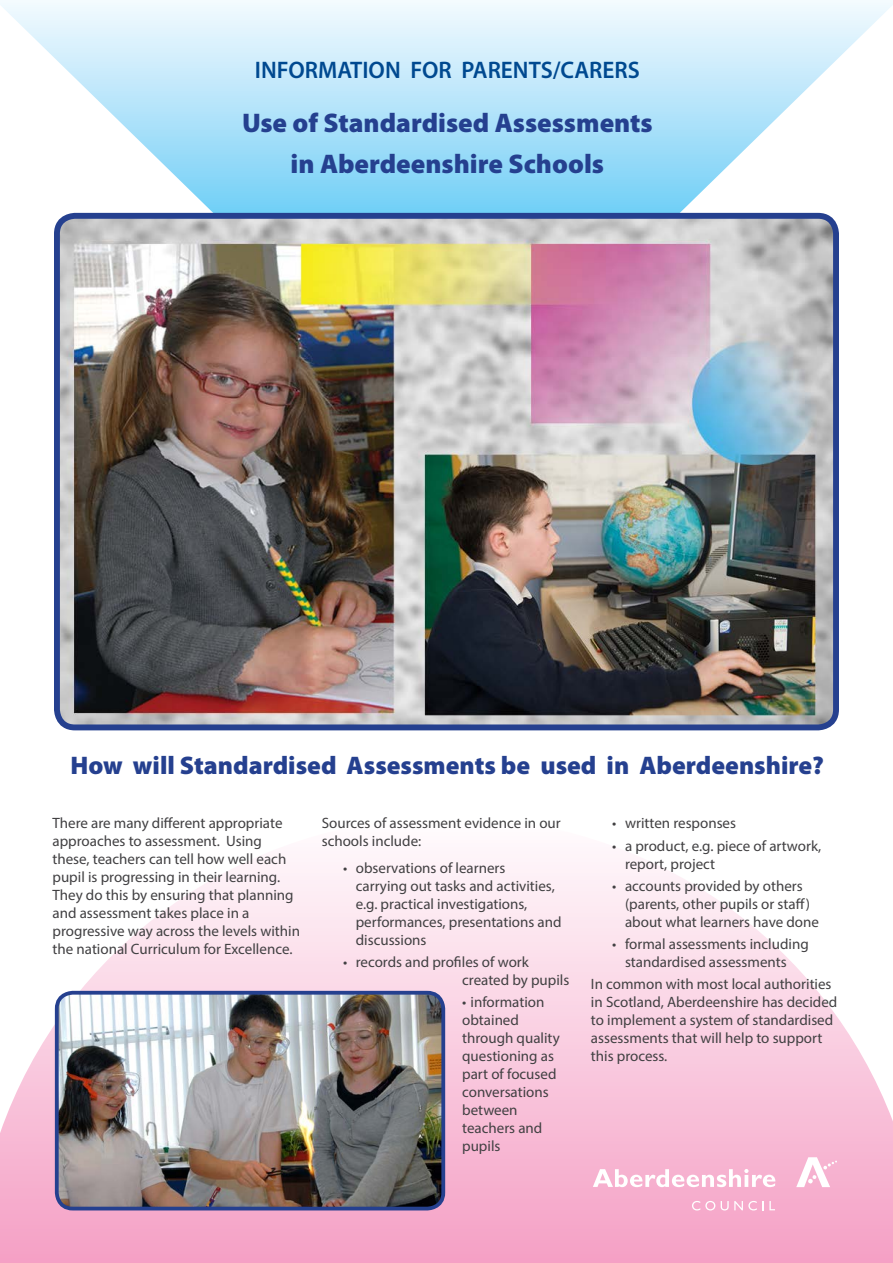
<style>
.page{position:relative;width:893px;height:1263px;background:#fff}
.page>*{position:absolute;margin:0;border:0;box-sizing:border-box;transform-origin:0 0}
.t1{font:900 27px/41px "Myriad Pro";color:#25408f;text-align:center}
.t2{font:900 25.5px "Myriad Pro";color:#25408f}
.t3{font:600 24px "Myriad Pro";color:#004990}
.t4{font:15px/18px "Myriad Pro";color:#414042}
</style>
<div class="page">
<svg style="left:0;top:858px;width:893px;height:405px"></svg>
<svg style="left:0;top:0;width:893px;height:213px"></svg>
<img style="left:61px;top:220px;width:771px;height:503px">
<div style="left:54px;top:213px;width:785px;height:517px;border:6px solid #25408f;border-radius:18px"></div>
<svg style="left:593px;top:1169px;width:182px;height:18px"></svg>
<svg style="left:692px;top:1201px;width:23px;height:9px"></svg>
<svg style="left:721px;top:1201px;width:54px;height:9px"></svg>
<svg style="left:796px;top:1157px;width:41px;height:30px"></svg>
<img style="left:57px;top:993px;width:386px;height:215px">
<div style="left:55px;top:991px;width:390px;height:219px;border:4px solid #25408f;border-radius:16px"></div>
<h3 class="t3" style="left:255px;top:54px;width:386px">INFORMATION FOR PARENTS/CARERS</h3>
<h1 class="t1" style="left:242px;top:102px;width:412px">Use of Standardised Assessments in Aberdeenshire Schools</h1>
<h2 class="t2" style="left:71px;top:748px;width:755px">How will Standardised Assessments be used in Aberdeenshire?</h2>
<p class="t4" style="left:53px;top:814px;width:249px">There are many different appropriate approaches to assessment. Using these, teachers can tell how well each pupil is progressing in their learning.<br>They do this by ensuring that planning and assessment takes place in a progressive way across the levels within the national Curriculum for Excellence.</p>
<p class="t4" style="left:322px;top:814px;width:241px">Sources of assessment evidence in our schools include:</p>
<p class="t4" style="left:356px;top:859px;width:207px;text-indent:-13px">• observations of learners<br>carrying out tasks and activities, e.g. practical investigations, performances, presentations and discussions</p>
<p class="t4" style="left:462px;top:953px;width:109px;text-indent:-119px">• records and profiles of work created by pupils</p>
<p class="t4" style="left:462px;top:993px;width:99px">• information obtained through quality questioning as part of focused conversations between teachers and pupils</p>
<p class="t4" style="left:612px;top:814px;width:125px">• written responses</p>
<p class="t4" style="left:625px;top:836px;width:198px;text-indent:-13px">• a product, e.g. piece of artwork, report, project</p>
<p class="t4" style="left:625px;top:877px;width:195px;text-indent:-13px">• accounts provided by others (parents, other pupils or staff) about what learners have done</p>
<p class="t4" style="left:625px;top:935px;width:185px;text-indent:-13px">• formal assessments including standardised assessments</p>
<p class="t4" style="left:591px;top:975px;width:248px">In common with most local authorities in Scotland, Aberdeenshire has decided to implement a system of standardised assessments that will help to support this process.</p>
</div>
